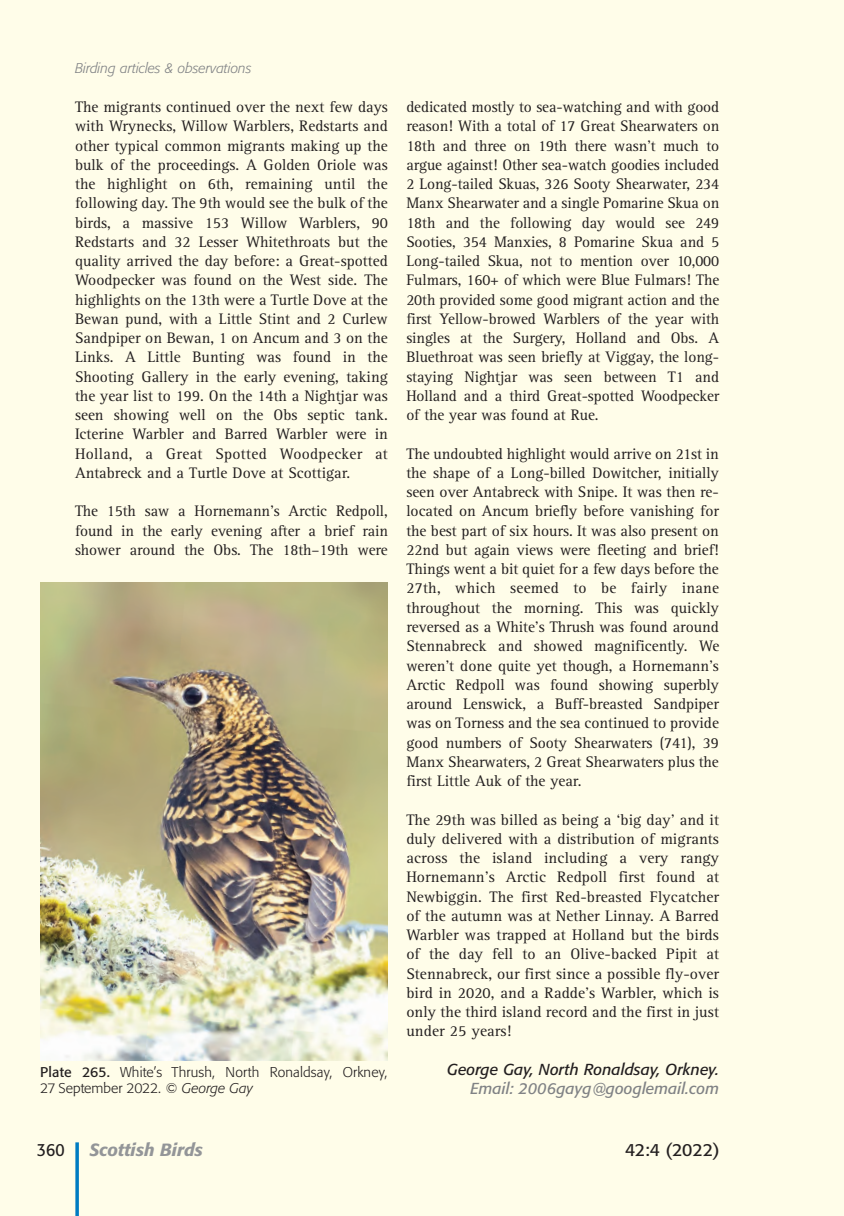
<style>
.page{position:relative;width:844px;height:1216px;background:#fff}
.page>*{position:absolute;margin:0;border:0;box-sizing:border-box;transform-origin:0 0}
.t1{font:italic 500 17.5px "Formata BQ";color:#939598}
.t2{font:17.5px "Formata BQ";color:#231f20}
.t3{font:17.5px "Formata BQ";color:#231f20;scale:.9 1}
.t4{font:15.75px/19.2px "AT Rotis Serif";letter-spacing:-.005em;color:#231f20;text-align:justify}
.t5{font:italic 15.75px "Formata BQ";color:#231f20}
.t6{font:italic 15.75px "Formata BQ";color:#808285}
.t7{font:300 14px/15.8px "Formata BQ";letter-spacing:.01em;color:#231f20}
.t8{font:italic 300 14px "Formata BQ";color:#808285}
.s1{font-weight:400}
.s2{font-style:italic}
</style>
<div class="page">
<div style="left:0;top:0;width:843px;height:1215px;background:#fffde9"></div>
<svg style="left:75px;top:1142px;width:4px;height:73px"></svg>
<img style="left:40px;top:582px;width:347px;height:478px">
<p class="t8" style="left:75px;top:60px;width:178px">Birding articles &amp; observations</p>
<p class="t4" style="left:75px;top:98px;width:314px">The migrants continued over the next few days with Wrynecks, Willow Warblers, Redstarts and other typical common migrants making up the bulk of the proceedings. A Golden Oriole was the highlight on 6th, remaining until the following day. The 9th would see the bulk of the birds, a massive 153 Willow Warblers, 90<br>Redstarts and 32 Lesser Whitethroats but the quality arrived the day before: a Great-spotted Woodpecker was found on the West side. The highlights on the 13th were a Turtle Dove at the Bewan pund, with a Little Stint and 2 Curlew Sandpiper on Bewan, 1 on Ancum and 3 on the Links. A Little Bunting was found in the Shooting Gallery in the early evening, taking the year list to 199. On the 14th a Nightjar was seen showing well on the Obs septic tank.<br>Icterine Warbler and Barred Warbler were in Holland, a Great Spotted Woodpecker at Antabreck and a Turtle Dove at Scottigar.</p>
<p class="t4" style="left:75px;top:502px;width:314px">The 15th saw a Hornemann’s Arctic Redpoll, found in the early evening after a brief rain shower around the Obs. The 18th–19th were</p>
<p class="t7" style="left:40px;top:1064px;width:348px"><span class="s1">Plate 265.</span> White’s Thrush, North Ronaldsay, Orkney,<br>27 September 2022. © <span class="s2">George Gay</span></p>
<p class="t3" style="left:37px;top:1139px;width:32px">360</p>
<p class="t1" style="left:89px;top:1139px;width:115px">Scottish Birds</p>
<p class="t4" style="left:406px;top:98px;width:314px">dedicated mostly to sea-watching and with good reason! With a total of 17 Great Shearwaters on 18th and three on 19th there wasn’t much to argue against! Other sea-watch goodies included 2 Long-tailed Skuas, 326 Sooty Shearwater, 234<br>Manx Shearwater and a single Pomarine Skua on 18th and the following day would see 249<br>Sooties, 354 Manxies, 8 Pomarine Skua and 5<br>Long-tailed Skua, not to mention over 10,000<br>Fulmars, 160+ of which were Blue Fulmars! The 20th provided some good migrant action and the first Yellow-browed Warblers of the year with singles at the Surgery, Holland and Obs. A Bluethroat was seen briefly at Viggay, the long&shy;staying Nightjar was seen between T1 and Holland and a third Great-spotted Woodpecker of the year was found at Rue.</p>
<p class="t4" style="left:406px;top:444px;width:314px">The undoubted highlight would arrive on 21st in the shape of a Long-billed Dowitcher, initially seen over Antabreck with Snipe. It was then re&shy;located on Ancum briefly before vanishing for the best part of six hours. It was also present on 22nd but again views were fleeting and brief!<br>Things went a bit quiet for a few days before the 27th, which seemed to be fairly inane throughout the morning. This was quickly reversed as a White’s Thrush was found around Stennabreck and showed magnificently. We weren’t done quite yet though, a Hornemann’s Arctic Redpoll was found showing superbly around Lenswick, a Buff-breasted Sandpiper was on Torness and the sea continued to provide good numbers of Sooty Shearwaters (741), 39<br>Manx Shearwaters, 2 Great Shearwaters plus the first Little Auk of the year.</p>
<p class="t4" style="left:406px;top:810px;width:314px">The 29th was billed as being a ‘big day’ and it duly delivered with a distribution of migrants across the island including a very rangy Hornemann’s Arctic Redpoll first found at Newbiggin. The first Red-breasted Flycatcher of the autumn was at Nether Linnay. A Barred Warbler was trapped at Holland but the birds of the day fell to an Olive-backed Pipit at Stennabreck, our first since a possible fly-over bird in 2020, and a Radde’s Warbler, which is only the third island record and the first in just under 25 years!</p>
<p class="t5" style="left:447px;top:1059px;width:273px">George Gay, North Ronaldsay, Orkney.</p>
<p class="t6" style="left:470px;top:1079px;width:250px">Email: 2006gayg@googlemail.com</p>
<p class="t2" style="left:625px;top:1138px;width:96px">42:4 (2022)</p>
</div>
